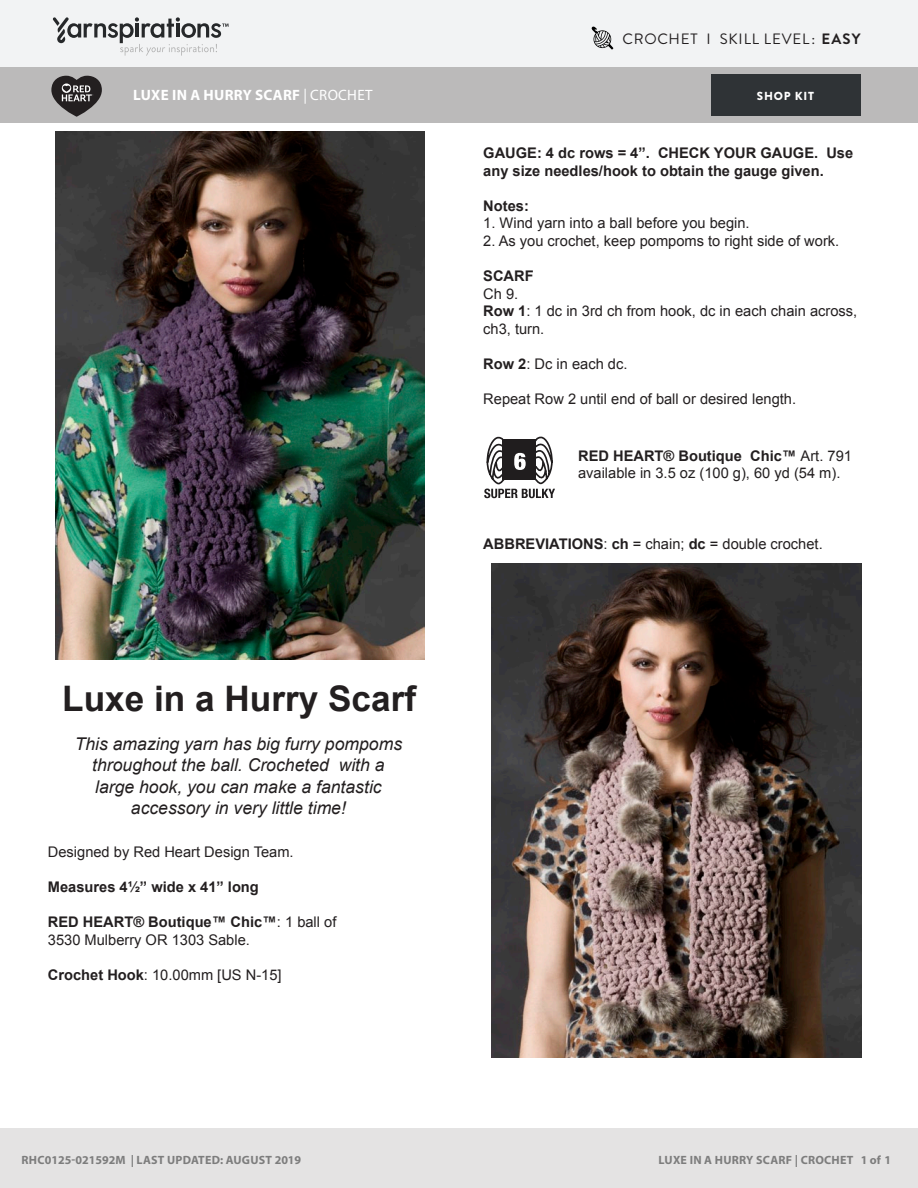
<style>
.page{position:relative;width:918px;height:1188px;background:#fff}
.page>*{position:absolute;margin:0;border:0;box-sizing:border-box;transform-origin:0 0}
.t1{font:700 35.25px "Arial";color:#231f20}
.t2{font:italic 17.55px/21.1px "Arial";color:#231f20;text-align:center}
.Pattern_Title{font:700 15px "Myriad Pro";letter-spacing:.02em;color:#fff}
.Skill_Level{font:15px "Brandon Grotesque";letter-spacing:.05em;color:#231f20}
.t3{font:14.7px/17.5px "Arial";color:#231f20}
.t4{font:700 14.7px/17.5px "Arial";color:#231f20}
.t5{font:700 12px "Myriad Pro";letter-spacing:.02em;color:#7d7d7d}
.t6{font:900 11.7px "Brandon Grotesque";letter-spacing:.065em;color:#fff}
.s1{font-weight:700}
.s2{font-weight:400}
</style>
<div class="page">
<div style="left:0;top:0;width:918px;height:68px;background:#f2f3f4"></div>
<div style="left:0;top:68px;width:918px;height:55px;background:#bbbaba"></div>
<svg style="left:53px;top:17px;width:176px;height:39px"></svg>
<div style="left:711px;top:74px;width:150px;height:42px;background:#2f3336"></div>
<svg style="left:51px;top:76px;width:51px;height:41px"></svg>
<div style="left:0;top:1128px;width:918px;height:60px;background:#e4e3e3"></div>
<img style="left:55px;top:131px;width:370px;height:528px">
<svg style="left:484px;top:436px;width:71px;height:62px"></svg>
<img style="left:492px;top:564px;width:369px;height:493px">
<svg style="left:591px;top:26px;width:22px;height:24px"></svg>
<p class="Skill_Level" style="left:623px;top:29px;width:239px">CROCHET I SKILL LEVEL: <span class="s1">EASY</span></p>
<p class="Pattern_Title" style="left:133px;top:85px;width:241px">LUXE IN A HURRY SCARF <span class="s2">| CROCHET</span></p>
<p class="t6" style="left:757px;top:88px;width:59px">SHOP KIT</p>
<p class="t4" style="left:483px;top:145px;width:371px">GAUGE: 4 dc rows = 4”. CHECK YOUR GAUGE. Use any size needles/hook to obtain the gauge given.</p>
<p class="t4" style="left:483px;top:197px;width:47px">Notes:</p>
<p class="t3" style="left:483px;top:215px;width:268px">1. Wind yarn into a ball before you begin.</p>
<p class="t3" style="left:483px;top:232px;width:358px">2. As you crochet, keep pompoms to right side of work.</p>
<p class="t3" style="left:483px;top:267px;width:375px"><span class="s1">SCARF<br></span>Ch 9.<br><span class="s1">Row 1</span>: 1 dc in 3rd ch from hook, dc in each chain across, ch3, turn.</p>
<p class="t3" style="left:483px;top:355px;width:146px"><span class="s1">Row 2</span>: Dc in each dc.</p>
<p class="t3" style="left:483px;top:391px;width:314px">Repeat Row 2 until end of ball or desired length.</p>
<p class="t3" style="left:578px;top:447px;width:275px"><span class="s1">RED HEART® Boutique Chic™</span> Art. 791 available in 3.5 oz (100 g), 60 yd (54 m).</p>
<p class="t1" style="left:62px;top:676px;width:355px">Luxe in a Hurry Scarf</p>
<p class="t2" style="left:75px;top:734px;width:329px">This amazing yarn has big furry pompoms throughout the ball. Crocheted with a large hook, you can make a fantastic accessory in very little time!</p>
<p class="t3" style="left:48px;top:843px;width:247px">Designed by Red Heart Design Team.</p>
<p class="t4" style="left:48px;top:879px;width:213px">Measures 4½” wide x 41” long</p>
<p class="t3" style="left:48px;top:914px;width:290px"><span class="s1">RED HEART® Boutique™ Chic™</span>: 1 ball of<br>3530 Mulberry OR 1303 Sable.</p>
<p class="t3" style="left:48px;top:966px;width:235px"><span class="s1">Crochet Hook</span>: 10.00mm [US N-15]</p>
<p class="t3" style="left:483px;top:535px;width:341px"><span class="s1">ABBREVIATIONS</span>: <span class="s1">ch</span> = chain; <span class="s1">dc</span> = double crochet.</p>
<p class="t5" style="left:22px;top:1152px;width:281px">RHC0125-021592M | LAST UPDATED: AUGUST 2019</p>
<p class="t5" style="left:659px;top:1152px;width:234px">LUXE IN A HURRY SCARF | CROCHET 1 of 1</p>
</div>
